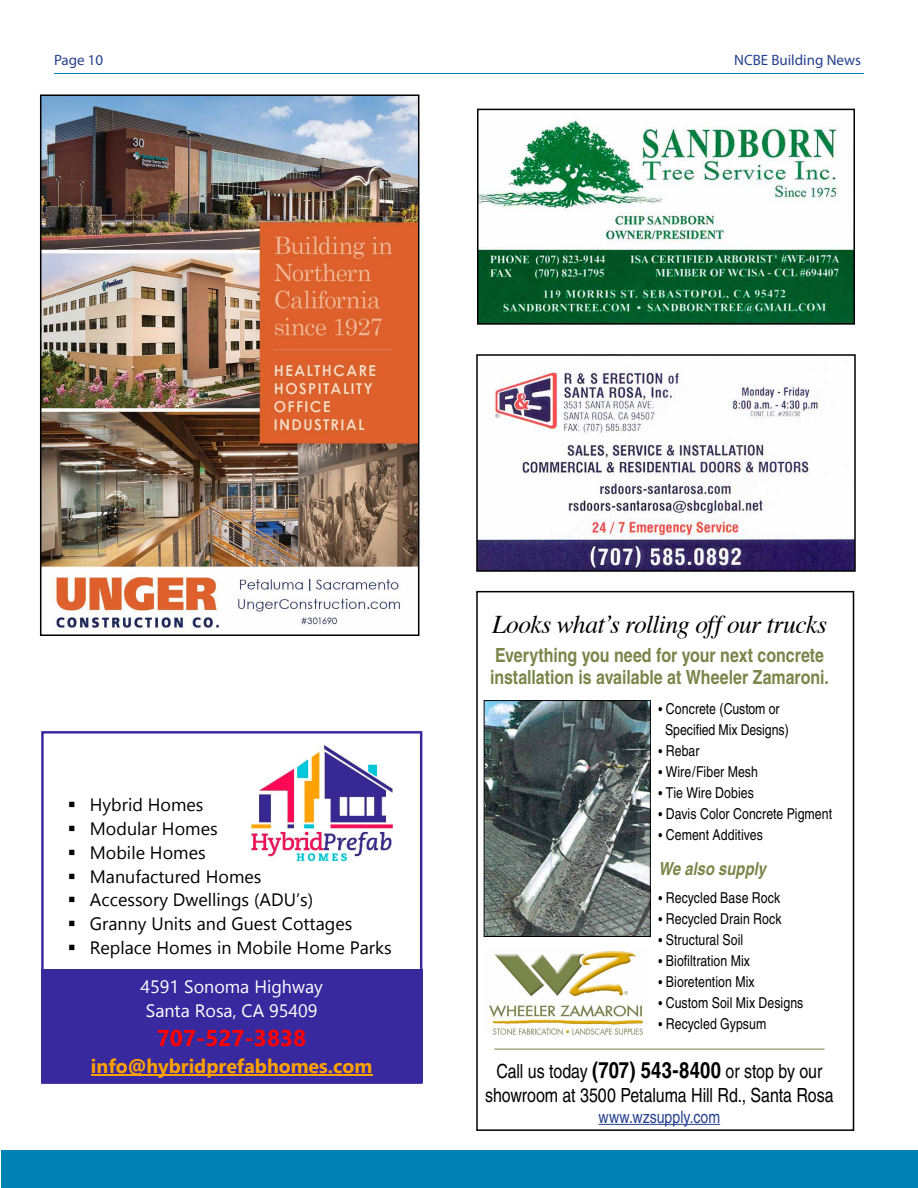
<style>
.page{position:relative;width:918px;height:1188px;background:#fff}
.page>*{position:absolute;margin:0;border:0;box-sizing:border-box;transform-origin:0 0}
.t1{font:italic 25.5px "Times";letter-spacing:-.02em;color:#000}
.t2{font:700 22.8px "Gadugi";color:#f00}
.t3{font:700 condensed 19.5px/22.5px "Helvetica";color:#798649}
.t4{font:condensed 19.5px/23.4px "Helvetica";letter-spacing:-.005em;color:#000;text-align:center}
.t5{font:700 19.5px "Gadugi";color:#ffa200}
.t6{font:italic 700 condensed 18px "Helvetica";letter-spacing:.005em;color:#798649}
.t7{font:17.85px/38.7px "Gadugi";color:#000;text-align:center}
.t8{font:17.85px "Gadugi";color:#fff}
.t9{font:condensed 17.25px "Helvetica";color:#25408f}
.t10{font:condensed 15px/21px "Helvetica";letter-spacing:.005em;color:#000}
.t11{font:15px "Myriad Pro";color:#25408f}
.s1{color:#fff}
.s2{font-size:13.5px}
.s3{font-weight:700;font-size:22.5px}
</style>
<div class="page">
<div style="left:1px;top:1150px;width:917px;height:38px;background:#0082b5"></div>
<hr style="left:54px;top:73px;width:810px;height:1px;background:#0082b5">
<img style="left:486px;top:702px;width:163px;height:233px">
<div style="left:484px;top:700px;width:167px;height:237px;border:1px solid #000"></div>
<img style="left:489px;top:950px;width:157px;height:86px">
<hr style="left:599px;top:1124px;width:121px;height:1px;background:#25408f">
<hr style="left:494px;top:1049px;width:331px;height:1px;background:#798649">
<div style="left:476px;top:591px;width:378px;height:540px;border:2px solid #000"></div>
<img style="left:480px;top:118px;width:372px;height:204px">
<div style="left:477px;top:109px;width:378px;height:216px;border:2px solid #000"></div>
<img style="left:479px;top:371px;width:374px;height:198px">
<div style="left:476px;top:354px;width:380px;height:218px;border:2px solid #000"></div>
<img style="left:43px;top:97px;width:373px;height:534px">
<div style="left:40px;top:94px;width:379px;height:542px;border:2px solid #000"></div>
<div style="left:41px;top:969px;width:381px;height:114px;background:#38299f"></div>
<hr style="left:91px;top:1074px;width:281px;height:2px;background:#ffa200">
<div style="left:41px;top:731px;width:381px;height:353px;border:2px solid #38299f"></div>
<img style="left:251px;top:745px;width:141px;height:117px">
<p class="t11" style="left:54px;top:51px;width:51px">Page 10</p>
<p class="t11" style="left:734px;top:51px;width:128px">NCBE Building News</p>
<p class="t7" style="left:68px;top:785px;width:137px">▪ Hybrid Homes</p>
<p class="t7" style="left:68px;top:809px;width:151px">▪ Modular Homes</p>
<p class="t7" style="left:68px;top:833px;width:139px">▪ Mobile Homes</p>
<p class="t7" style="left:68px;top:857px;width:195px">▪ Manufactured Homes</p>
<p class="t7" style="left:68px;top:881px;width:247px">▪ Accessory Dwellings (ADU’s)</p>
<p class="t7" style="left:68px;top:904px;width:286px">▪ Granny Units and Guest Cottages</p>
<p class="t7" style="left:68px;top:928px;width:325px">▪ Replace Homes in Mobile Home Parks<br><span class="s1">4591 Sonoma Highway</span></p>
<p class="t8" style="left:146px;top:1000px;width:173px">Santa Rosa, CA 95409</p>
<h2 class="t2" style="left:157px;top:1024px;width:151px">707-527-3838</h2>
<h3 class="t5" style="left:91px;top:1054px;width:283px">info@hybridprefabhomes.com</h3>
<h1 class="t1" style="left:492px;top:602px;width:337px">Looks what’s rolling off our trucks</h1>
<h3 class="t3" style="left:490px;top:643px;width:340px">Everything you need for your next concrete installation is available at Wheeler Zamaroni.</h3>
<p class="t10" style="left:665px;top:698px;width:125px;text-indent:-7px"><span class="s2">•</span> Concrete (Custom or<br>Specified Mix Designs)</p>
<p class="t10" style="left:659px;top:740px;width:42px"><span class="s2">•</span> Rebar</p>
<p class="t10" style="left:659px;top:761px;width:101px"><span class="s2">•</span> Wire/Fiber Mesh</p>
<p class="t10" style="left:659px;top:782px;width:97px"><span class="s2">•</span> Tie Wire Dobies</p>
<p class="t10" style="left:659px;top:803px;width:175px"><span class="s2">•</span> Davis Color Concrete Pigment</p>
<p class="t10" style="left:659px;top:824px;width:106px"><span class="s2">•</span> Cement Additives</p>
<p class="t6" style="left:659px;top:858px;width:109px">We also supply</p>
<p class="t10" style="left:659px;top:887px;width:123px"><span class="s2">•</span> Recycled Base Rock</p>
<p class="t10" style="left:659px;top:908px;width:125px"><span class="s2">•</span> Recycled Drain Rock</p>
<p class="t10" style="left:659px;top:929px;width:86px"><span class="s2">•</span> Structural Soil</p>
<p class="t10" style="left:659px;top:950px;width:93px"><span class="s2">•</span> Biofiltration Mix</p>
<p class="t10" style="left:659px;top:971px;width:98px"><span class="s2">•</span> Bioretention Mix</p>
<p class="t10" style="left:659px;top:992px;width:146px"><span class="s2">•</span> Custom Soil Mix Designs</p>
<p class="t10" style="left:659px;top:1013px;width:109px"><span class="s2">•</span> Recycled Gypsum</p>
<h3 class="t4" style="left:485px;top:1060px;width:350px">Call us today <span class="s3">(707) 543-8400</span> or stop by our showroom at 3500 Petaluma Hill Rd., Santa Rosa</h3>
<p class="t9" style="left:599px;top:1107px;width:123px">www.wzsupply.com</p>
</div>
